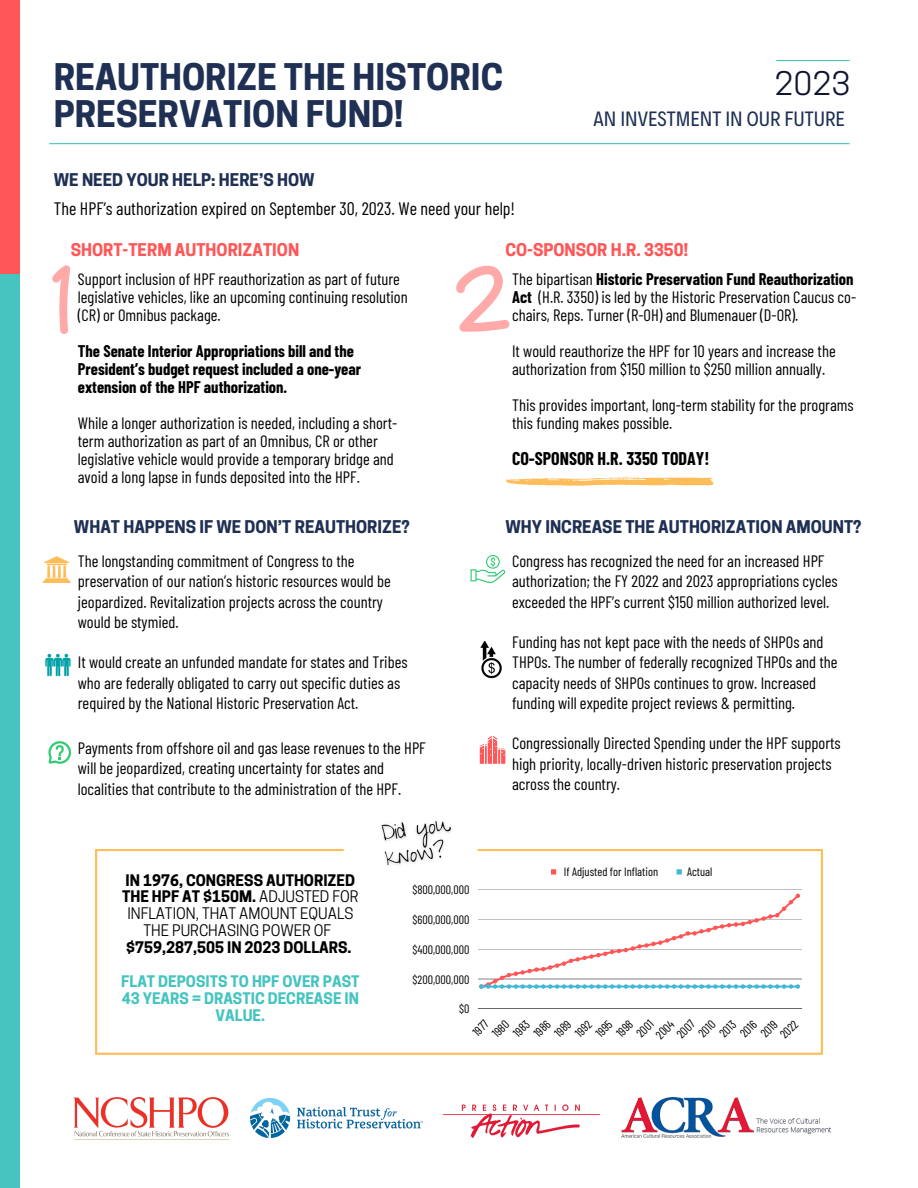
<style>
.page{position:relative;width:918px;height:1188px;background:#fff}
.page>*{position:absolute;margin:0;border:0;box-sizing:border-box;transform-origin:0 0}
.t1{font:700 34.5px/37.2px "Cooper Hewitt";color:#1f3054}
.t2{font:30.6px "Cooper Hewitt";color:#101430}
.t3{font:21px "Decalotype";color:#1f3054}
.t4{font:18px "Barlow Condensed";color:#000}
.t5{font:700 18px "Barlow Condensed";color:#000}
.t6{font:16.5px/20.2px "Barlow Condensed";color:#000}
.t7{font:700 16.5px/18px "Barlow Condensed";color:#000}
.t8{font:700 16.5px "Cooper Hewitt";color:#1f3054}
.t9{font:700 16.5px "Cooper Hewitt";color:#ff5757}
.t10{font:15px/16.8px "Cooper Hewitt";color:#000;text-align:center}
.t11{font:700 15px/16.8px "Cooper Hewitt";color:#46c4c0;text-align:center}
.t12{font:700 15px "Cooper Hewitt";color:#000}
.t13{font:12px "Barlow Condensed";color:#000}
.s1{font-weight:700}
</style>
<div class="page">
<div style="left:0;top:0;width:19px;height:275px;background:#ff5757"></div>
<div style="left:0;top:275px;width:19px;height:913px;background:#46c4c0"></div>
<svg style="left:95px;top:849px;width:728px;height:206px"></svg>
<svg style="left:551px;top:869px;width:5px;height:6px"></svg>
<svg style="left:677px;top:869px;width:5px;height:6px"></svg>
<hr style="left:478px;top:890px;width:323px;height:1px;background:#000">
<hr style="left:478px;top:919px;width:323px;height:1px;background:#000">
<hr style="left:478px;top:949px;width:323px;height:1px;background:#000">
<hr style="left:478px;top:979px;width:323px;height:1px;background:#000">
<hr style="left:478px;top:1009px;width:323px;height:1px;background:#000">
<svg style="left:479px;top:894px;width:321px;height:95px"></svg>
<svg style="left:43px;top:556px;width:28px;height:27px"></svg>
<img style="left:45px;top:653px;width:26px;height:24px">
<img style="left:480px;top:641px;width:22px;height:38px">
<svg style="left:471px;top:555px;width:34px;height:28px"></svg>
<hr style="left:777px;top:60px;width:72px;height:1px;background:#46c4c0">
<hr style="left:50px;top:143px;width:799px;height:1px;background:#46c4c0">
<img style="left:74px;top:1098px;width:154px;height:39px">
<img style="left:444px;top:1104px;width:156px;height:33px">
<img style="left:250px;top:1098px;width:172px;height:40px">
<img style="left:621px;top:1098px;width:210px;height:40px">
<svg style="left:52px;top:265px;width:19px;height:69px"></svg>
<svg style="left:456px;top:265px;width:54px;height:67px"></svg>
<svg style="left:506px;top:477px;width:208px;height:9px;background:#ffd08a"></svg>
<div style="left:341px;top:799px;width:139px;height:82px;background:#fff;border-radius:50%"></div>
<svg style="left:480px;top:736px;width:25px;height:28px"></svg>
<svg style="left:48px;top:741px;width:23px;height:23px"></svg>
<img style="left:374px;top:821px;width:89px;height:58px">
<svg style="left:472px;top:1022px;width:14px;height:15px"></svg>
<svg style="left:574px;top:1019px;width:122px;height:20px"></svg>
<svg style="left:779px;top:1023px;width:17px;height:16px"></svg>
<p class="t1" style="left:54px;top:63px;width:451px">REAUTHORIZE THE HISTORIC<br>PRESERVATION FUND!</p>
<p class="t8" style="left:54px;top:174px;width:262px">WE NEED YOUR HELP: HERE’S HOW</p>
<p class="t4" style="left:54px;top:197px;width:463px">The HPF’s authorization expired on September 30, 2023. We need your help!</p>
<p class="t2" style="left:775px;top:72px;width:77px">2023</p>
<p class="t3" style="left:594px;top:105px;width:253px">AN INVESTMENT IN OUR FUTURE</p>
<p class="t9" style="left:71px;top:244px;width:230px">SHORT-TERM AUTHORIZATION</p>
<p class="t9" style="left:505px;top:244px;width:184px">CO-SPONSOR H.R. 3350!</p>
<p class="t6" style="left:78px;top:269px;width:331px;line-height:18px">Support inclusion of HPF reauthorization as part of future legislative vehicles, like an upcoming continuing resolution (CR) or Omnibus package.</p>
<p class="t7" style="left:78px;top:341px;width:285px">The Senate Interior Appropriations bill and the<br>President’s budget request included a one-year extension of the HPF authorization.</p>
<p class="t6" style="left:78px;top:413px;width:321px;line-height:18px">While a longer authorization is needed, including a short&shy;term authorization as part of an Omnibus, CR or other legislative vehicle would provide a temporary bridge and avoid a long lapse in funds deposited into the HPF.</p>
<p class="t6" style="left:512px;top:269px;width:346px;line-height:18px">The bipartisan <span class="s1">Historic Preservation Fund Reauthorization<br>Act</span> (H.R. 3350) is led by the Historic Preservation Caucus co&shy;chairs, Reps. Turner (R-OH) and Blumenauer (D-OR).</p>
<p class="t6" style="left:512px;top:341px;width:325px;line-height:18px">It would reauthorize the HPF for 10 years and increase the authorization from $150 million to $250 million annually.</p>
<p class="t6" style="left:512px;top:395px;width:343px;line-height:18px">This provides important, long-term stability for the programs this funding makes possible.</p>
<p class="t5" style="left:512px;top:447px;width:199px">CO-SPONSOR H.R. 3350 TODAY!</p>
<p class="t8" style="left:74px;top:521px;width:337px">WHAT HAPPENS IF WE DON’T REAUTHORIZE?</p>
<p class="t6" style="left:78px;top:550px;width:314px">The longstanding commitment of Congress to the preservation of our nation’s historic resources would be jeopardized. Revitalization projects across the country would be stymied.</p>
<p class="t6" style="left:78px;top:652px;width:331px">It would create an unfunded mandate for states and Tribes who are federally obligated to carry out specific duties as required by the National Historic Preservation Act.</p>
<p class="t6" style="left:78px;top:737px;width:350px">Payments from offshore oil and gas lease revenues to the HPF will be jeopardized, creating uncertainty for states and localities that contribute to the administration of the HPF.</p>
<p class="t8" style="left:505px;top:521px;width:358px">WHY INCREASE THE AUTHORIZATION AMOUNT?</p>
<p class="t6" style="left:512px;top:550px;width:327px">Congress has recognized the need for an increased HPF authorization; the FY 2022 and 2023 appropriations cycles exceeded the HPF’s current $150 million authorized level.</p>
<p class="t6" style="left:512px;top:631px;width:327px">Funding has not kept pace with the needs of SHPOs and THPOs. The number of federally recognized THPOs and the capacity needs of SHPOs continues to grow. Increased funding will expedite project reviews &amp; permitting.</p>
<p class="t6" style="left:512px;top:733px;width:330px">Congressionally Directed Spending under the HPF supports high priority, locally-driven historic preservation projects across the country.</p>
<p class="t10" style="left:122px;top:873px;width:238px"><span class="s1">IN 1976, CONGRESS AUTHORIZED<br>THE HPF AT $150M.</span> ADJUSTED FOR<br>INFLATION, THAT AMOUNT EQUALS<br>THE PURCHASING POWER OF</p>
<p class="t12" style="left:126px;top:942px;width:227px">$759,287,505 IN 2023 DOLLARS.</p>
<p class="t11" style="left:121px;top:975px;width:240px">FLAT DEPOSITS TO HPF OVER PAST<br>43 YEARS = DRASTIC DECREASE IN<br>VALUE.</p>
<p class="t13" style="left:412px;top:882px;width:59px">$800,000,000</p>
<p class="t13" style="left:413px;top:912px;width:58px">$600,000,000</p>
<p class="t13" style="left:412px;top:942px;width:59px">$400,000,000</p>
<p class="t13" style="left:413px;top:972px;width:58px">$200,000,000</p>
<p class="t13" style="left:459px;top:1001px;width:12px">$0</p>
<p class="t13" style="left:564px;top:864px;width:96px">If Adjusted for Inflation</p>
<p class="t13" style="left:687px;top:864px;width:27px">Actual</p>
<p class="t13" style="left:489px;top:1030px;width:20px;rotate:-45deg">1980</p>
<p class="t13" style="left:510px;top:1029px;width:19px;rotate:-45deg">1983</p>
<p class="t13" style="left:530px;top:1029px;width:19px;rotate:-45deg">1986</p>
<p class="t13" style="left:551px;top:1029px;width:19px;rotate:-45deg">1989</p>
<p class="t13" style="left:695px;top:1030px;width:20px;rotate:-45deg">2010</p>
<p class="t13" style="left:716px;top:1030px;width:20px;rotate:-45deg">2013</p>
<p class="t13" style="left:737px;top:1030px;width:20px;rotate:-45deg">2016</p>
<p class="t13" style="left:757px;top:1030px;width:20px;rotate:-45deg">2019</p>
</div>
